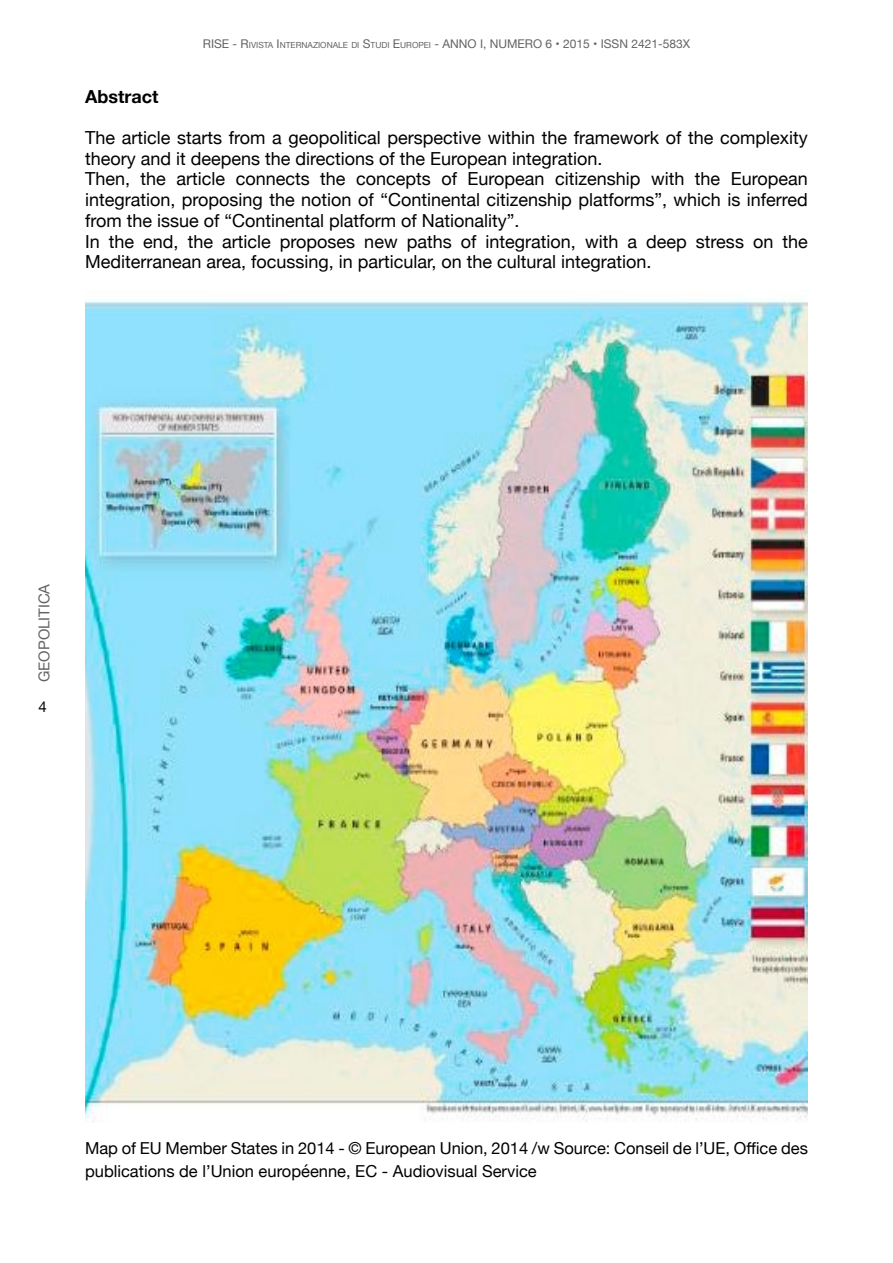
<style>
.page{position:relative;width:893px;height:1263px;background:#fff}
.page>*{position:absolute;margin:0;border:0;box-sizing:border-box;transform-origin:0 0}
.t1{font:18px/20.7px "Helvetica Neue";color:#000}
.t2{font:700 18px "Helvetica Neue";color:#000}
.t3{font:16.5px/22.5px "Helvetica Neue";color:#000}
.t4{font:15px "Helvetica Neue";color:#646363}
.t5{font:15px "Helvetica Neue";color:#000}
.t6{font:8.4px "Helvetica Neue";color:#646363}
.s1{font-size:12px}
</style>
<div class="page">
<img style="left:85px;top:299px;width:723px;height:824px">
<p class="t6" style="left:203px;top:39px;width:489px"><span class="s1">RISE - R</span>IVISTA <span class="s1">I</span>NTERNAZIONALE DI <span class="s1">S</span>TUDI <span class="s1">E</span>UROPEI <span class="s1">-</span> <span class="s1">ANNO I, NUMERO 6 • 2015 •</span> <span class="s1">ISSN 2421-583X</span></p>
<p class="t2" style="left:85px;top:82px;width:75px">Abstract</p>
<p class="t1" style="left:85px;top:128px;width:724px">The article starts from a geopolitical perspective within the framework of the complexity theory and it deepens the directions of the European integration.<br>Then, the article connects the concepts of European citizenship with the European integration, proposing the notion of “Continental citizenship platforms”, which is inferred from the issue of “Continental platform of Nationality”.<br>In the end, the article proposes new paths of integration, with a deep stress on the Mediterranean area, focussing, in particular, on the cultural integration.</p>
<p class="t4" style="left:34px;top:682px;width:100px;rotate:-90deg">GEOPOLITICA</p>
<p class="t5" style="left:38px;top:695px;width:10px">4</p>
<p class="t3" style="left:85px;top:1138px;width:724px">Map of EU Member States in 2014 - © European Union, 2014 /w Source: Conseil de l’UE, Office des publications de l’Union européenne, EC - Audiovisual Service</p>
</div>
